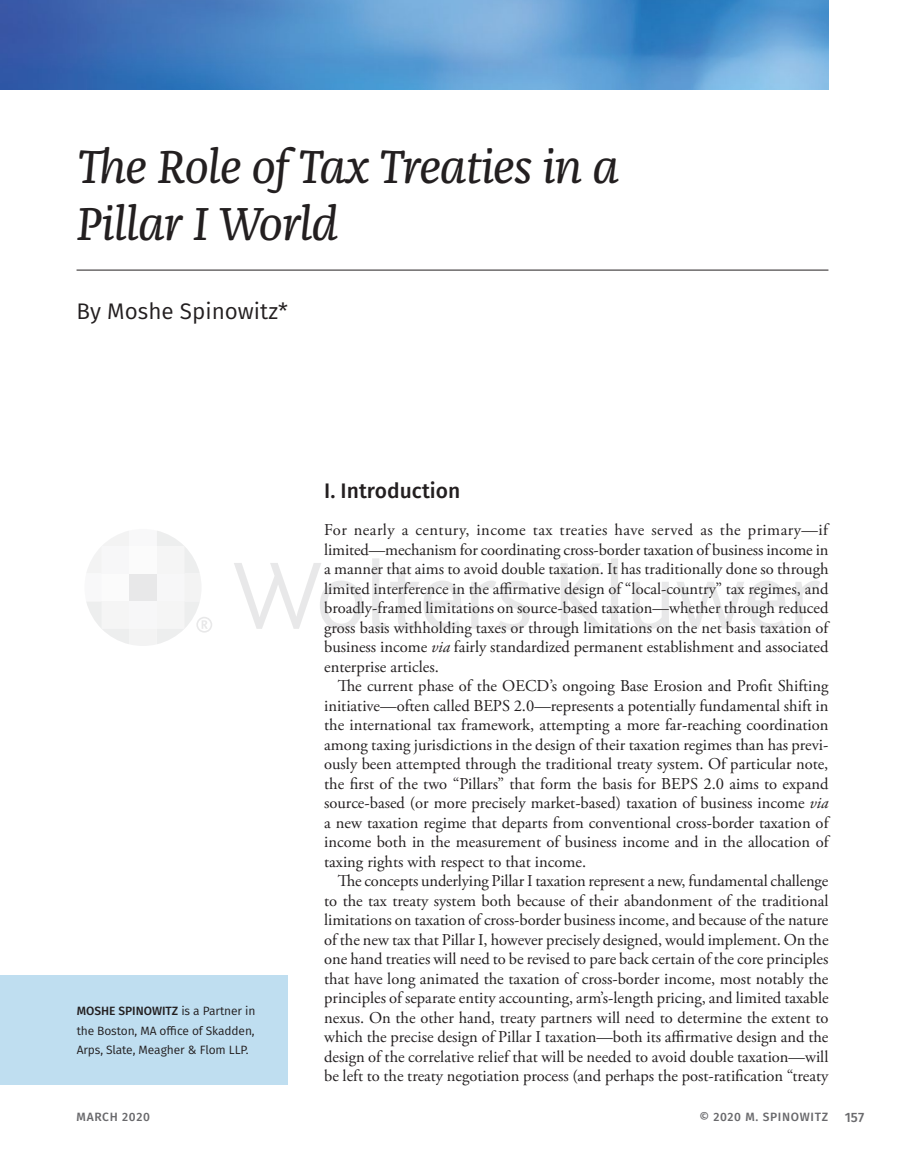
<style>
.page{position:relative;width:905px;height:1175px;background:#fff}
.page>*{position:absolute;margin:0;border:0;box-sizing:border-box;transform-origin:0 0}
.t1{font:italic 48px/57.8px "Franziska Pro";letter-spacing:-.02em;color:#231f20}
.t2{font:22.5px "Fira Sans";color:#231f20}
.t3{font:500 21px "Fira Sans";color:#231f20}
.t4{font:16.5px/19.5px "Adobe Garamond Pro";color:#231f20;text-align:justify}
.t5{font:12px/19.5px "Fira Sans";letter-spacing:-.01em;color:#231f20;text-align:justify}
.t6{font:500 12px "Fira Sans";letter-spacing:.06em;color:#69696c}
.t7{font:500 12px "Fira Sans";color:#231f20}
.s1{font-style:italic}
.s2{font-size:13.5px}
</style>
<div class="page">
<img style="left:0;top:0;width:828px;height:90px">
<hr style="left:76px;top:270px;width:752px;height:1px;background:#231f20">
<div style="left:0;top:975px;width:288px;height:109px;background:#bfdef0"></div>
<svg style="left:234px;top:563px;width:128px;height:67px"></svg>
<svg style="left:372px;top:558px;width:89px;height:72px"></svg>
<svg style="left:795px;top:581px;width:25px;height:48px"></svg>
<svg style="left:471px;top:581px;width:58px;height:49px"></svg>
<svg style="left:561px;top:563px;width:42px;height:66px"></svg>
<svg style="left:611px;top:558px;width:14px;height:72px"></svg>
<svg style="left:633px;top:582px;width:37px;height:48px"></svg>
<svg style="left:677px;top:581px;width:108px;height:49px"></svg>
<svg style="left:86px;top:531px;width:126px;height:115px"></svg>
<h1 class="t1" style="left:76px;top:137px;width:544px">The Role of Tax Treaties in a<br>Pillar I World</h1>
<h2 class="t2" style="left:76px;top:295px;width:213px">By Moshe Spinowitz*</h2>
<p class="t5" style="left:77px;top:1001px;width:180px;text-indent:105px">is a Partner in the Boston, MA office of Skadden, Arps, Slate, Meagher &amp; Flom LLP.</p>
<p class="t7" style="left:77px;top:1001px;width:56px">MOSH E SPINOWITZ</p>
<p class="t3" style="left:324px;top:473px;width:138px">I. I ntroduction</p>
<p class="t4" style="left:324px;top:520px;width:506px">For nearly a century, income tax treaties have served as the primary—if limited—mechanism for coordinating cross-border taxation of business income in a manner that aims to avoid double taxation. It has traditionally done so through limited interference in the affirmative design of “local-country” tax regimes, and broadly-framed limitations on source-based taxation—whether through reduced gross basis withholding taxes or through limitations on the net basis taxation of business income <span class="s1">via</span> fairly standardized permanent establishment and associated enterprise articles.</p>
<p class="t4" style="left:324px;top:676px;width:506px;text-indent:13px">The current phase of the OECD’s ongoing Base Erosion and Profit Shifting initiative—often called BEPS 2.0—represents a potentially fundamental shift in the international tax framework, attempting a more far-reaching coordination among taxing jurisdictions in the design of their taxation regimes than has previ&shy;ously been attempted through the traditional treaty system. Of particular note, the first of the two “Pillars” that form the basis for BEPS 2.0 aims to expand source-based (or more precisely market-based) taxation of business income <span class="s1">via </span>a new taxation regime that departs from conventional cross-border taxation of income both in the measurement of business income and in the allocation of taxing rights with respect to that income.</p>
<p class="t4" style="left:324px;top:871px;width:506px;text-indent:13px">The concepts underlying Pillar I taxation represent a new, fundamental challenge to the tax treaty system both because of their abandonment of the traditional limitations on taxation of cross-border business income, and because of the nature of the new tax that Pillar I, however precisely designed, would implement. On the one hand treaties will need to be revised to pare back certain of the core principles that have long animated the taxation of cross-border income, most notably the principles of separate entity accounting, arm’s-length pricing, and limited taxable nexus. On the other hand, treaty partners will need to determine the extent to which the precise design of Pillar I taxation—both its affirmative design and the design of the correlative relief that will be needed to avoid double taxation—will be left to the treaty negotiation process (and perhaps the post-ratification “treaty</p>
<p class="t6" style="left:76px;top:1107px;width:75px">March 2020</p>
<p class="t6" style="left:699px;top:1107px;width:166px">© 2020 M. Spinowitz <span class="s2">157</span></p>
</div>
